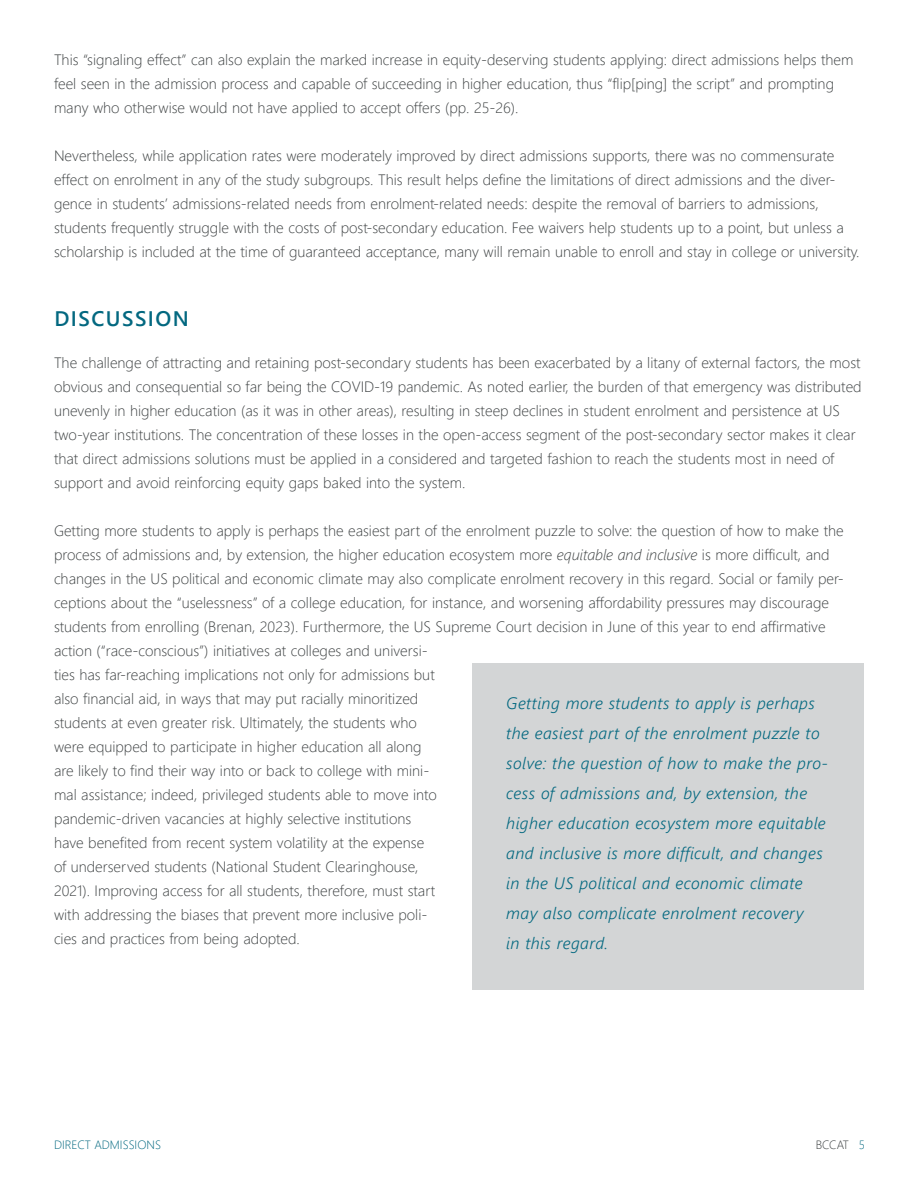
<style>
.page{position:relative;width:918px;height:1188px;background:#fff}
.page>*{position:absolute;margin:0;border:0;box-sizing:border-box;transform-origin:0 0}
.t1{font:600 21px "Segoe UI";letter-spacing:.07em;color:#036880}
.t2{font:italic 300 16.5px/30px "Segoe UI";letter-spacing:.025em;color:#036880}
.t3{font:300 15px/24px "Segoe UI";color:#3b3f40}
.t4{font:300 12px "Segoe UI";color:#036880}
.t5{font:300 12px "Segoe UI";letter-spacing:-.02em;color:#3b3f40}
.s1{font-style:italic}
.s2{color:#036880}
</style>
<div class="page">
<div style="left:472px;top:663px;width:392px;height:326px;background:#d3d5d6"></div>
<p class="t3" style="left:54px;top:46px;width:801px">This “signaling effect” can also explain the marked increase in equity-deserving students applying: direct admissions helps them feel seen in the admission process and capable of succeeding in higher education, thus “flip[ping] the script” and prompting many who otherwise would not have applied to accept offers (pp. 25-26).</p>
<p class="t3" style="left:54px;top:142px;width:807px">Nevertheless, while application rates were moderately improved by direct admissions supports, there was no commensurate effect on enrolment in any of the study subgroups. This result helps define the limitations of direct admissions and the diver&shy;gence in students’ admissions-related needs from enrolment-related needs: despite the removal of barriers to admissions, students frequently struggle with the costs of post-secondary education. Fee waivers help students up to a point, but unless a scholarship is included at the time of guaranteed acceptance, many will remain unable to enroll and stay in college or university.</p>
<h1 class="t1" style="left:54px;top:299px;width:136px">DISCUSSION</h1>
<p class="t3" style="left:54px;top:349px;width:809px">The challenge of attracting and retaining post-secondary students has been exacerbated by a litany of external factors, the most obvious and consequential so far being the COVID-19 pandemic. As noted earlier, the burden of that emergency was distributed unevenly in higher education (as it was in other areas), resulting in steep declines in student enrolment and persistence at US two-year institutions. The concentration of these losses in the open-access segment of the post-secondary sector makes it clear that direct admissions solutions must be applied in a considered and targeted fashion to reach the students most in need of support and avoid reinforcing equity gaps baked into the system.</p>
<p class="t3" style="left:54px;top:517px;width:791px">Getting more students to apply is perhaps the easiest part of the enrolment puzzle to solve: the question of how to make the process of admissions and, by extension, the higher education ecosystem more <span class="s1">equitable and inclusive</span> is more difficult, and changes in the US political and economic climate may also complicate enrolment recovery in this regard. Social or family per&shy;ceptions about the “uselessness” of a college education, for instance, and worsening affordability pressures may discourage students from enrolling (Brenan, 2023). Furthermore, the US Supreme Court decision in June of this year to end affirmative action (“race-conscious”) initiatives at colleges and universi-<br>ties has far-reaching implications not only for admissions but<br>also financial aid, in ways that may put racially minoritized<br>students at even greater risk. Ultimately, the students who<br>were equipped to participate in higher education all along<br>are likely to find their way into or back to college with mini-<br>mal assistance; indeed, privileged students able to move into<br>pandemic-driven vacancies at highly selective institutions<br>have benefited from recent system volatility at the expense<br>of underserved students (National Student Clearinghouse,<br>2021). Improving access for all students, therefore, must start<br>with addressing the biases that prevent more inclusive poli-<br>cies and practices from being adopted.</p>
<p class="t2" style="left:506px;top:685px;width:323px">Getting more students to apply is perhaps the easiest part of the enrolment puzzle to solve: the question of how to make the pro&shy;cess of admissions and, by extension, the higher education ecosystem more equitable and inclusive is more difficult, and changes in the US political and economic climate may also complicate enrolment recovery<br>in this regard.</p>
<p class="t4" style="left:54px;top:1134px;width:108px">DIRECT ADMISSIONS</p>
<p class="t5" style="left:816px;top:1134px;width:51px">BCCAT <span class="s2">5</span></p>
</div>
